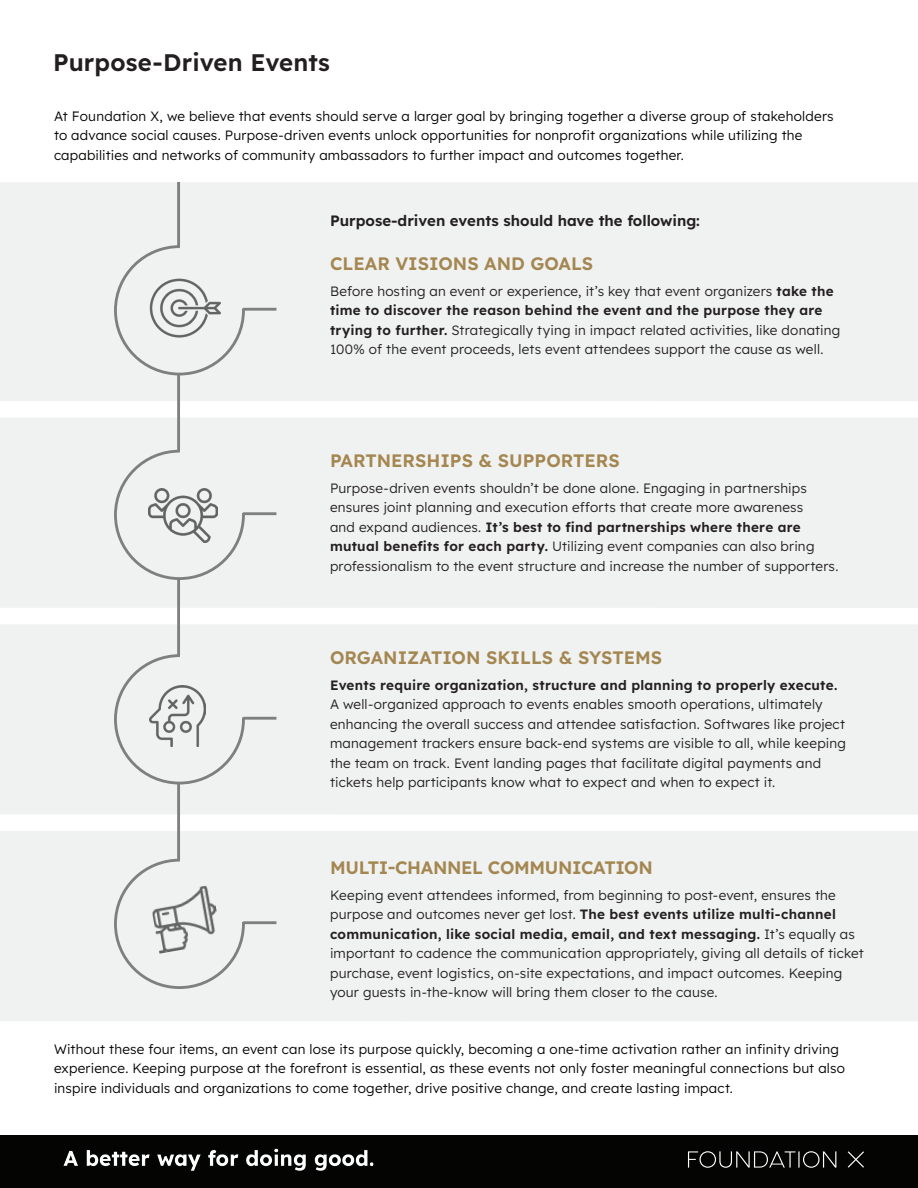
<style>
.page{position:relative;width:918px;height:1188px;background:#fff}
.page>*{position:absolute;margin:0;border:0;box-sizing:border-box;transform-origin:0 0}
.Body_Copy{font:600 24px "Lexend Deca";color:#231f20}
.Subhead_01{font:600 18px "Lexend Deca";color:#a48750}
.Subhead_01-2{font:600 18px "Lexend Deca";letter-spacing:-.02em;color:#a48750}
.Subhead_02{font:600 15px "Lexend Deca";color:#231f20}
.Body_Copy-2{font:300 13.5px/19.5px "Lexend Deca";letter-spacing:.015em;color:#231f20}
.Body_Copy-3{font:300 13.5px/19.5px "Lexend Deca";letter-spacing:.015em;color:#040503}
.s1{font-weight:600}
</style>
<div class="page">
<div style="left:0;top:1135px;width:918px;height:53px;background:#040503"></div>
<img style="left:63px;top:1148px;width:311px;height:23px">
<svg style="left:688px;top:1151px;width:148px;height:17px"></svg>
<svg style="left:848px;top:1151px;width:16px;height:17px"></svg>
<div style="left:0;top:831px;width:918px;height:190px;background:#f0f1f1"></div>
<div style="left:0;top:624px;width:918px;height:191px;background:#f0f1f1"></div>
<div style="left:0;top:418px;width:918px;height:190px;background:#f0f1f1"></div>
<div style="left:0;top:182px;width:918px;height:219px;background:#f0f1f1"></div>
<hr style="left:177px;top:182px;width:3px;height:65px;background:#7f7f7f">
<div style="left:114px;top:245px;width:131px;height:130px;border:3px solid #7f7f7f;border-radius:50%"></div>
<hr style="left:243px;top:308px;width:33px;height:3px;background:#7f7f7f">
<hr style="left:177px;top:375px;width:3px;height:76px;background:#7f7f7f">
<div style="left:114px;top:449px;width:131px;height:131px;border:3px solid #7f7f7f;border-radius:50%"></div>
<hr style="left:243px;top:512px;width:33px;height:3px;background:#7f7f7f">
<hr style="left:177px;top:580px;width:3px;height:76px;background:#7f7f7f">
<div style="left:114px;top:654px;width:131px;height:130px;border:3px solid #7f7f7f;border-radius:50%"></div>
<hr style="left:243px;top:717px;width:33px;height:3px;background:#7f7f7f">
<hr style="left:177px;top:784px;width:3px;height:76px;background:#7f7f7f">
<div style="left:114px;top:858px;width:131px;height:131px;border:3px solid #7f7f7f;border-radius:50%"></div>
<hr style="left:243px;top:921px;width:33px;height:3px;background:#7f7f7f">
<img style="left:149px;top:489px;width:68px;height:54px">
<img style="left:134px;top:262px;width:93px;height:93px">
<img style="left:152px;top:885px;width:65px;height:69px">
<img style="left:150px;top:686px;width:56px;height:61px">
<p class="Body_Copy" style="left:53px;top:45px;width:278px">Purpose-Driven Events</p>
<p class="Body_Copy-3" style="left:54px;top:105px;width:781px">At Foundation X, we believe that events should serve a larger goal by bringing together a diverse group of stakeholders to advance social causes. Purpose-driven events unlock opportunities for nonprofit organizations while utilizing the capabilities and networks of community ambassadors to further impact and outcomes together.</p>
<p class="Subhead_02" style="left:330px;top:210px;width:371px">Purpose-driven events should have the following:</p>
<p class="Subhead_01" style="left:330px;top:250px;width:265px">CLEAR VISIONS AND GOALS</p>
<p class="Body_Copy-2" style="left:330px;top:281px;width:512px">Before hosting an event or experience, it’s key that event organizers <span class="s1">take the time to discover the reason behind the event and the purpose they are trying to further.</span> Strategically tying in impact related activities, like donating 100% of the event proceeds, lets event attendees support the cause as well.</p>
<p class="Subhead_01" style="left:330px;top:447px;width:291px">PARTNERSHIPS &amp; SUPPORTERS</p>
<p class="Body_Copy-2" style="left:330px;top:477px;width:510px">Purpose-driven events shouldn’t be done alone. Engaging in partnerships ensures joint planning and execution efforts that create more awareness<br>and expand audiences. <span class="s1">It’s best to find partnerships where there are mutual benefits for each party.</span> Utilizing event companies can also bring professionalism to the event structure and increase the number of supporters.</p>
<p class="Subhead_01" style="left:330px;top:644px;width:334px">ORGANIZATION SKILLS &amp; SYSTEMS</p>
<p class="Body_Copy-2" style="left:330px;top:674px;width:517px"><span class="s1">Events require organization, structure and planning to properly execute.<br></span>A well-organized approach to events enables smooth operations, ultimately enhancing the overall success and attendee satisfaction. Softwares like project management trackers ensure back-end systems are visible to all, while keeping the team on track. Event landing pages that facilitate digital payments and tickets help participants know what to expect and when to expect it.</p>
<p class="Subhead_01-2" style="left:330px;top:854px;width:324px">MULTI-CHANNEL COMMUNICATION</p>
<p class="Body_Copy-2" style="left:330px;top:885px;width:535px">Keeping event attendees informed, from beginning to post-event, ensures the purpose and outcomes never get lost. <span class="s1">The best events utilize multi-channel communication, like social media, email, and text messaging.</span> It’s equally as important to cadence the communication appropriately, giving all details of ticket purchase, event logistics, on-site expectations, and impact outcomes. Keeping your guests in-the-know will bring them closer to the cause.</p>
<p class="Body_Copy-3" style="left:54px;top:1039px;width:792px">Without these four items, an event can lose its purpose quickly, becoming a one-time activation rather an infinity driving experience. Keeping purpose at the forefront is essential, as these events not only foster meaningful connections but also inspire individuals and organizations to come together, drive positive change, and create lasting impact.</p>
</div>
